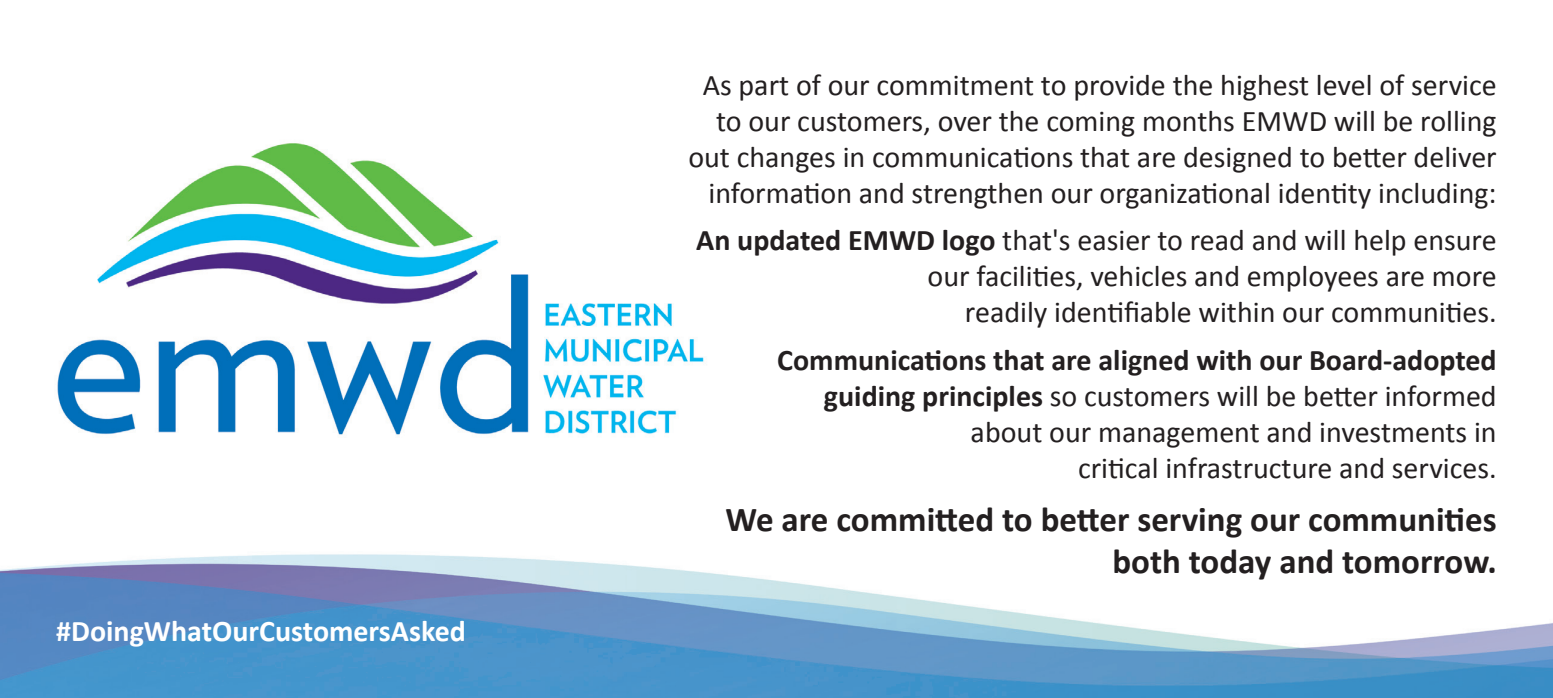
<style>
.page{position:relative;width:1553px;height:698px;background:#fff}
.page>*{position:absolute;margin:0;border:0;box-sizing:border-box;transform-origin:0 0}
.t1{font:700 35px/42px "Calibri";color:#231f20;text-align:right}
.t2{font:30px/36px "Calibri";color:#231f20;text-align:right}
.t3{font:700 30px "Calibri";color:#fff}
.s1{font-weight:700}
</style>
<div class="page">
<img style="left:0;top:554px;width:1552px;height:144px">
<img style="left:57px;top:143px;width:647px;height:292px">
<p class="t3" style="left:56px;top:611px;width:411px">#DoingWhatOurCustomersAsked</p>
<p class="t2" style="left:688px;top:67px;width:810px">As part of our commitment to provide the highest level of service to our customers, over the coming months EMWD will be rolling out changes in communications that are designed to better deliver information and strengthen our organizational identity including:</p>
<p class="t2" style="left:696px;top:222px;width:802px"><span class="s1">An updated EMWD logo</span> that's easier to read and will help ensure our facilities, vehicles and employees are more<br>readily identifiable within our communities.</p>
<p class="t2" style="left:777px;top:341px;width:721px"><span class="s1">Communications that are aligned with our Board-adopted guiding principles</span> so customers will be better informed about our management and investments in<br>critical infrastructure and services.</p>
<p class="t1" style="left:725px;top:498px;width:772px">We are committed to better serving our communities both today and tomorrow.</p>
</div>
